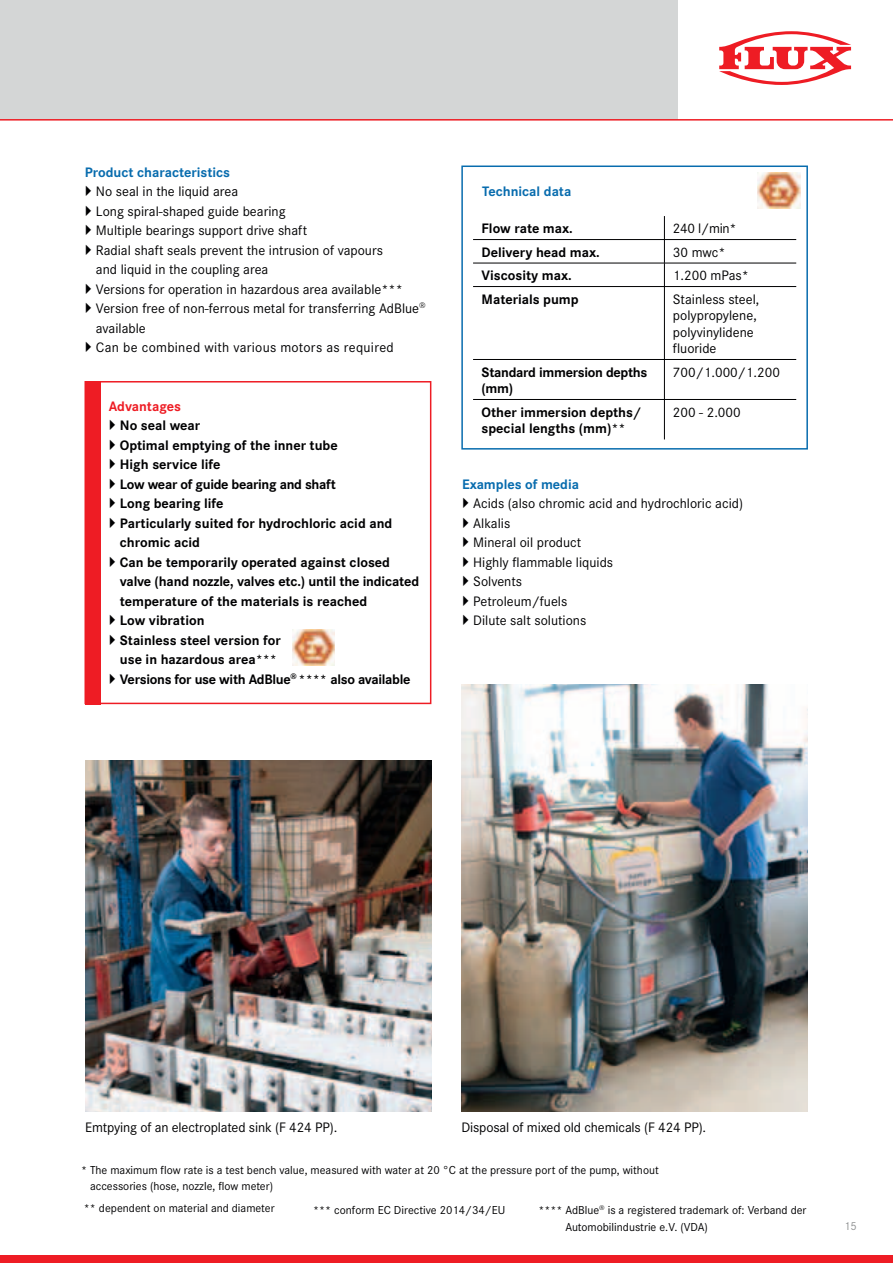
<style>
.page{position:relative;width:893px;height:1263px;background:#fff}
.page>*{position:absolute;margin:0;border:0;box-sizing:border-box;transform-origin:0 0}
.t1{font:14.25px/19.5px "Corporate S";color:#000002}
.t2{font:700 14.25px/19.5px "Corporate S";color:#000002}
.t3{font:700 14.25px "Corporate S";color:#086cae}
.t4{font:700 14.25px/16.5px "Corporate S";letter-spacing:-.02em;color:#000002}
.t5{font:700 14.25px "Corporate S";color:#ee1c24}
.t6{font:12px/16.5px "Corporate S";color:#000002}
.t7{font:12px "Corporate S";color:#919394}
</style>
<div class="page">
<div style="left:0;top:0;width:677px;height:119px;background:#d4d6d6"></div>
<hr style="left:0;top:119px;width:893px;height:2px;background:#ee1c24">
<div style="left:0;top:1255px;width:893px;height:8px;background:#ee1c24"></div>
<svg style="left:719px;top:31px;width:132px;height:54px"></svg>
<img style="left:293px;top:630px;width:42px;height:35px">
<img style="left:758px;top:173px;width:42px;height:35px">
<div style="left:85px;top:381px;width:15px;height:323px;background:#ee1c24"></div>
<div style="left:85px;top:381px;width:346px;height:323px;border:2px solid #ee1c24"></div>
<div style="left:461px;top:165px;width:347px;height:285px;border:2px solid #086cae"></div>
<hr style="left:473px;top:239px;width:323px;height:1px;background:#000002">
<hr style="left:473px;top:263px;width:323px;height:1px;background:#000002">
<svg style="left:664px;top:216px;width:1px;height:70px"></svg>
<hr style="left:473px;top:286px;width:323px;height:1px;background:#000002">
<hr style="left:664px;top:287px;width:1px;height:72px;background:#000002">
<hr style="left:473px;top:359px;width:323px;height:1px;background:#000002">
<hr style="left:664px;top:360px;width:1px;height:39px;background:#000002">
<hr style="left:664px;top:400px;width:1px;height:39px;background:#000002">
<hr style="left:473px;top:399px;width:323px;height:1px;background:#000002">
<img style="left:85px;top:761px;width:347px;height:351px">
<img style="left:461px;top:684px;width:347px;height:428px">
<p class="t3" style="left:85px;top:166px;width:147px">Product characteristics</p>
<p class="t1" style="left:96px;top:183px;width:331px">No seal in the liquid area<br>Long spiral-shaped guide bearing<br>Multiple bearings support drive shaft<br>Radial shaft seals prevent the intrusion of vapours<br>and liquid in the coupling area<br>Versions for operation in hazardous area available*** Version free of non-ferrous metal for transferring AdBlue<sup>® </sup>available<br>Can be combined with various motors as required</p>
<p class="t5" style="left:109px;top:400px;width:74px">Advantages</p>
<p class="t2" style="left:120px;top:417px;width:301px">No seal wear<br>Optimal emptying of the inner tube<br>High service life<br>Low wear of guide bearing and shaft<br>Long bearing life<br>Particularly suited for hydrochloric acid and chromic acid<br>Can be temporarily operated against closed valve (hand nozzle, valves etc.) until the indicated temperature of the materials is reached<br>Low vibration<br>Stainless steel version for<br>use in hazardous area***<br>Versions for use with AdBlue<sup>®</sup> **** also available</p>
<p class="t3" style="left:482px;top:186px;width:91px">Technical data</p>
<p class="t2" style="left:482px;top:220px;width:93px">Flow rate max.</p>
<p class="t1" style="left:673px;top:220px;width:65px">240 l/min*</p>
<p class="t2" style="left:482px;top:243px;width:120px">Delivery head max.</p>
<p class="t1" style="left:673px;top:243px;width:54px">30 mwc*</p>
<p class="t2" style="left:482px;top:267px;width:92px">Viscosity max.</p>
<p class="t1" style="left:673px;top:267px;width:78px">1.200 mPas*</p>
<p class="t2" style="left:482px;top:290px;width:98px">Materials pump</p>
<p class="t1" style="left:673px;top:292px;width:88px;line-height:16.5px">Stainless steel, polypropylene, polyvinylidene fluoride</p>
<p class="t4" style="left:482px;top:365px;width:167px">Standard immersion depths (mm)</p>
<p class="t1" style="left:673px;top:363px;width:109px">700/1.000/1.200</p>
<p class="t2" style="left:482px;top:405px;width:161px;line-height:16.5px">Other immersion depths/ special lengths (mm)**</p>
<p class="t1" style="left:673px;top:403px;width:69px">200 - 2.000</p>
<p class="t3" style="left:462px;top:478px;width:119px">Examples of media</p>
<p class="t1" style="left:473px;top:495px;width:271px">Acids (also chromic acid and hydrochloric acid)<br>Alkalis<br>Mineral oil product<br>Highly flammable liquids<br>Solvents<br>Petroleum/fuels<br>Dilute salt solutions</p>
<p class="t1" style="left:85px;top:1119px;width:254px">Emtpying of an electroplated sink (F 424 PP).</p>
<p class="t1" style="left:461px;top:1119px;width:246px">Disposal of mixed old chemicals (F 424 PP).</p>
<p class="t6" style="left:90px;top:1162px;width:570px;text-indent:-9px">* The maximum flow rate is a test bench value, measured with water at 20 °C at the pressure port of the pump, without accessories (hose, nozzle, flow meter)</p>
<p class="t6" style="left:84px;top:1200px;width:192px">** dependent on material and diameter</p>
<p class="t6" style="left:313px;top:1203px;width:193px">*** conform EC Directive 2014/34/EU</p>
<p class="t6" style="left:565px;top:1203px;width:243px;text-indent:-27px">**** AdBlue<sup>®</sup> is a registered trademark of: Verband der<br>Automobilindustrie e.V. (VDA)</p>
<p class="t7" style="left:844px;top:1221px;width:14px">15</p>
</div>
